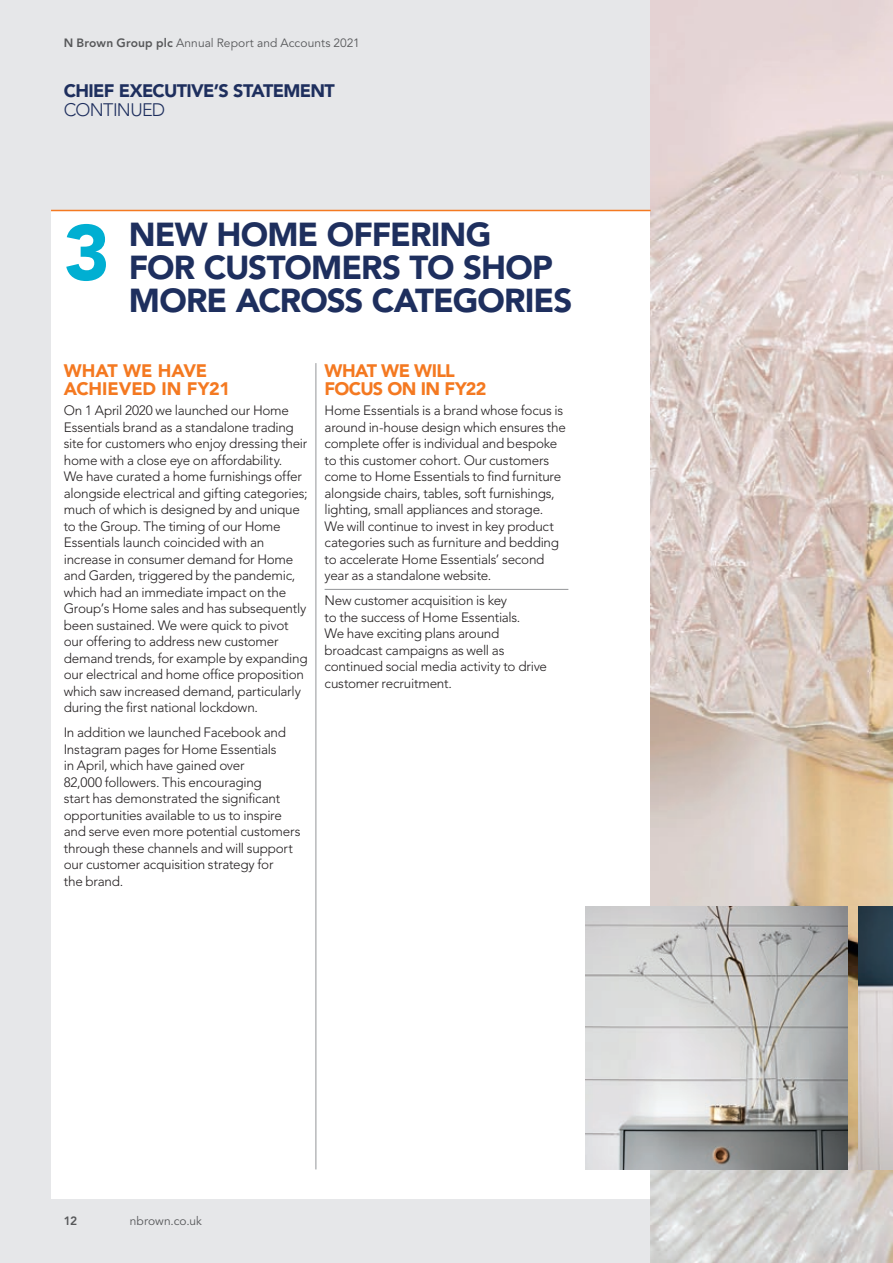
<style>
.page{position:relative;width:893px;height:1263px;background:#e6e7e9}
.page>*{position:absolute;margin:0;border:0;box-sizing:border-box;transform-origin:0 0}
.t1{font:900 78px "Avenir LT Std";color:#00afd2}
.t2{font:900 33px/33px "Avenir LT Std";letter-spacing:-.025em;color:#1e2f5e}
.t3{font:900 18px "Avenir LT Std";letter-spacing:-.035em;color:#1e2f5e}
.t4{font:900 18px/18px "Avenir LT Std";letter-spacing:-.005em;color:#f47921}
.t5{font:900 18px/18px "Avenir LT Std";letter-spacing:-.03em;color:#f47921}
.t6{font:300 18px "Avenir LT Std";letter-spacing:-.035em;color:#1e2f5e}
.t7{font:300 13.5px/16.5px "Avenir LT Std";letter-spacing:-.02em;color:#231f20}
.t8{font:12px "Avenir LT Std";letter-spacing:.005em;color:#57585a}
.t9{font:800 12px "Avenir LT Std";color:#57585a}
.s1{font-weight:800}
</style>
<div class="page">
<div style="left:51px;top:210px;width:842px;height:989px;background:#fff"></div>
<img style="left:651px;top:0;width:242px;height:1263px">
<img style="left:858px;top:906px;width:35px;height:263px">
<img style="left:585px;top:906px;width:263px;height:263px">
<hr style="left:325px;top:589px;width:243px;height:1px;background:#939598">
<hr style="left:51px;top:210px;width:600px;height:1px;background:#f47921">
<hr style="left:316px;top:363px;width:1px;height:806px;background:#939598">
<p class="t8" style="left:64px;top:36px;width:298px"><span class="s1">N Brown Group plc</span> Annual Report and Accounts 2021</p>
<h3 class="t3" style="left:64px;top:79px;width:273px">CHIEF EXECUTIVE’S STATEMENT</h3>
<h3 class="t6" style="left:64px;top:99px;width:103px">CONTINUED</h3>
<h1 class="t1" style="left:64px;top:206px;width:48px">3</h1>
<h2 class="t2" style="left:129px;top:218px;width:445px">NEW HOME OFFERING<br>FOR CUSTOMERS TO SHOP<br>MORE ACROSS CATEGORIES</h2>
<h3 class="t4" style="left:64px;top:361px;width:168px">WHAT WE HAVE<br>ACHIEVED IN FY21</h3>
<p class="t7" style="left:64px;top:403px;width:245px">On 1 April 2020 we launched our Home Essentials brand as a standalone trading site for customers who enjoy dressing their home with a close eye on affordability.<br>We have curated a home furnishings offer alongside electrical and gifting categories; much of which is designed by and unique to the Group. The timing of our Home Essentials launch coincided with an increase in consumer demand for Home and Garden, triggered by the pandemic, which had an immediate impact on the Group’s Home sales and has subsequently been sustained. We were quick to pivot our offering to address new customer demand trends, for example by expanding our electrical and home office proposition which saw increased demand, particularly during the first national lockdown.</p>
<p class="t7" style="left:64px;top:725px;width:238px">In addition we launched Facebook and Instagram pages for Home Essentials<br>in April, which have gained over<br>82,000 followers. This encouraging<br>start has demonstrated the significant opportunities available to us to inspire and serve even more potential customers through these channels and will support our customer acquisition strategy for<br>the brand.</p>
<h3 class="t5" style="left:325px;top:361px;width:163px">WHAT WE WILL<br>FOCUS ON IN FY22</h3>
<p class="t7" style="left:325px;top:403px;width:243px">Home Essentials is a brand whose focus is around in-house design which ensures the complete offer is individual and bespoke to this customer cohort. Our customers come to Home Essentials to find furniture alongside chairs, tables, soft furnishings, lighting, small appliances and storage.<br>We will continue to invest in key product categories such as furniture and bedding to accelerate Home Essentials’ second year as a standalone website.</p>
<p class="t7" style="left:325px;top:593px;width:224px">New customer acquisition is key<br>to the success of Home Essentials.<br>We have exciting plans around broadcast campaigns as well as continued social media activity to drive customer recruitment.</p>
<p class="t9" style="left:64px;top:1214px;width:15px">12</p>
<p class="t8" style="left:130px;top:1214px;width:74px">nbrown.co.uk</p>
</div>
